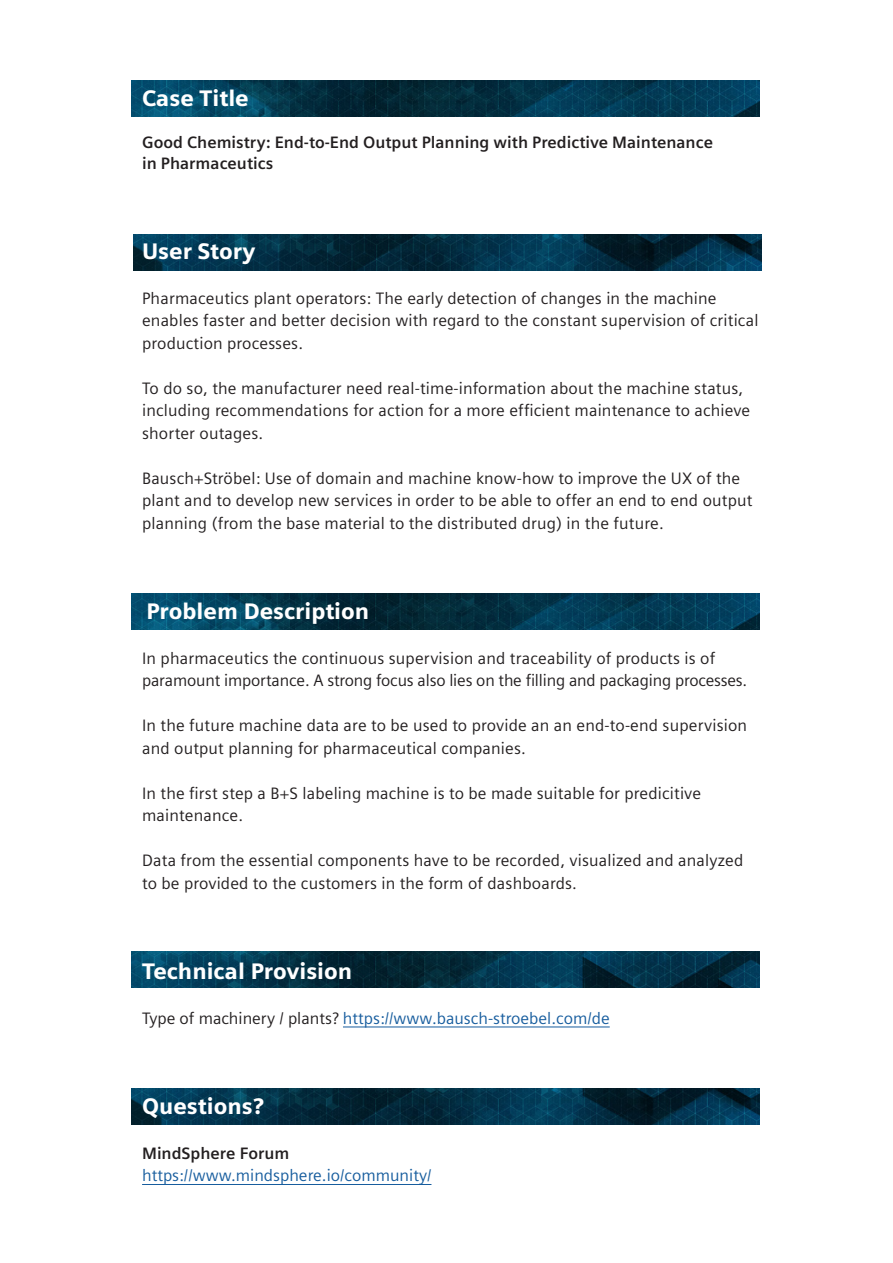
<style>
.page{position:relative;width:893px;height:1263px;background:#fff}
.page>*{position:absolute;margin:0;border:0;box-sizing:border-box;transform-origin:0 0}
.t1{font:900 22.5px "Siemens Sans";color:#fff}
.t2{font:16.5px/22.5px "Siemens Sans";letter-spacing:.01em;color:#231f20}
.t3{font:700 16.5px/21px "Siemens Sans";color:#231f20}
.t4{font:16.5px "Siemens Sans";color:#175d9e}
.s1{color:#231f20}
</style>
<div class="page">
<img style="left:133px;top:235px;width:628px;height:36px">
<img style="left:132px;top:952px;width:628px;height:36px">
<img style="left:132px;top:1089px;width:628px;height:36px">
<img style="left:132px;top:593px;width:628px;height:36px">
<img style="left:132px;top:81px;width:628px;height:36px">
<hr style="left:343px;top:1026px;width:267px;height:1px;background:#175d9e">
<hr style="left:142px;top:1184px;width:289px;height:1px;background:#175d9e">
<h1 class="t1" style="left:142px;top:85px;width:108px">Case Title</h1>
<p class="t3" style="left:142px;top:132px;width:572px">Good Chemistry: End-to-End Output Planning with Predictive Maintenance in Pharmaceutics</p>
<h1 class="t1" style="left:142px;top:238px;width:115px">User Story</h1>
<p class="t2" style="left:142px;top:287px;width:618px">Pharmaceutics plant operators: The early detection of changes in the machine enables faster and better decision with regard to the constant supervision of critical production processes.</p>
<p class="t2" style="left:142px;top:377px;width:610px">To do so, the manufacturer need real-time-information about the machine status, including recommendations for action for a more efficient maintenance to achieve shorter outages.</p>
<p class="t2" style="left:142px;top:467px;width:612px">Bausch+Ströbel: Use of domain and machine know-how to improve the UX of the plant and to develop new services in order to be able to offer an end to end output planning (from the base material to the distributed drug) in the future.</p>
<h1 class="t1" style="left:146px;top:598px;width:224px">Problem Description</h1>
<p class="t2" style="left:142px;top:647px;width:607px">In pharmaceutics the continuous supervision and traceability of products is of paramount importance. A strong focus also lies on the filling and packaging processes.</p>
<p class="t2" style="left:142px;top:714px;width:607px">In the future machine data are to be used to provide an an end-to-end supervision and output planning for pharmaceutical companies.</p>
<p class="t2" style="left:142px;top:782px;width:560px">In the first step a B+S labeling machine is to be made suitable for predicitive maintenance.</p>
<p class="t2" style="left:142px;top:849px;width:603px">Data from the essential components have to be recorded, visualized and analyzed to be provided to the customers in the form of dashboards.</p>
<h1 class="t1" style="left:142px;top:958px;width:212px">Technical Provision</h1>
<p class="t4" style="left:142px;top:1009px;width:469px"><span class="s1">Type of machinery / plants?</span> https://www.bausch-stroebel.com/de</p>
<h1 class="t1" style="left:142px;top:1093px;width:123px">Questions?</h1>
<p class="t3" style="left:142px;top:1143px;width:149px">MindSphere Forum</p>
<p class="t4" style="left:142px;top:1166px;width:291px">https://www.mindsphere.io/community/</p>
</div>
